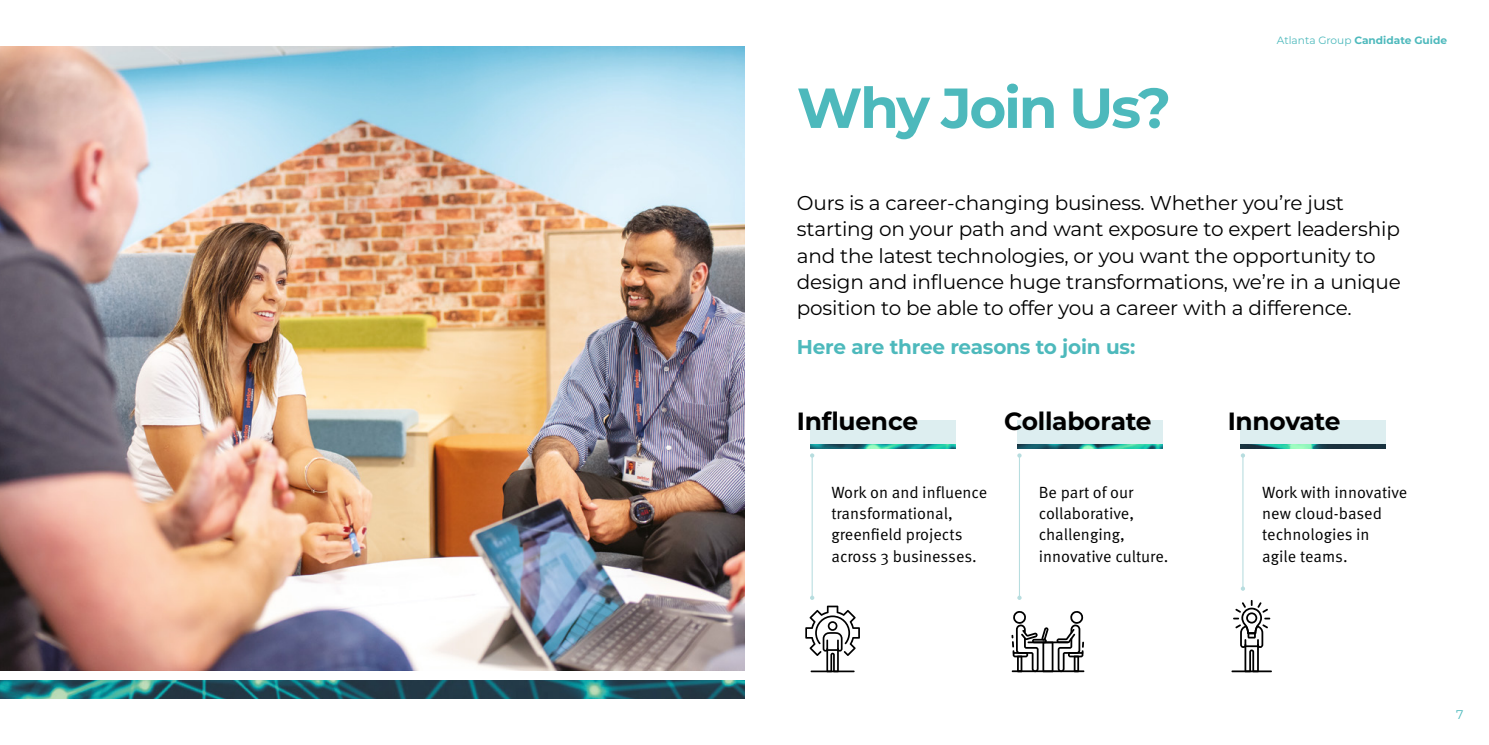
<style>
.page{position:relative;width:1489px;height:745px;background:#fff}
.page>*{position:absolute;margin:0;border:0;box-sizing:border-box;transform-origin:0 0}
.t1{font:700 56.25px "Montserrat";letter-spacing:-.04em;color:#4db9bc}
.t2{font:700 24.88px "Montserrat";letter-spacing:-.01em;color:#000}
.t3{font:20px/26.2px "Montserrat";letter-spacing:-.01em;color:#000}
.t4{font:700 20px "Montserrat";letter-spacing:-.01em;color:#4db9bc}
.t5{font:16.25px/21.2px "Meta Pro Norm";color:#000}
.t6{font:12.5px "Montserrat";color:#4db9bc}
.t7{font:700 10.62px "Montserrat";color:#4db9bc}
.s1{font-weight:400}
</style>
<div class="page">
<img style="left:0;top:46px;width:744px;height:624px">
<img style="left:0;top:680px;width:744px;height:18px">
<hr style="left:811px;top:455px;width:1px;height:142px;background:#b7dddf">
<svg style="left:810px;top:453px;width:4px;height:4px"></svg>
<svg style="left:810px;top:595px;width:4px;height:4px"></svg>
<hr style="left:1018px;top:455px;width:1px;height:142px;background:#b7dddf">
<svg style="left:1017px;top:453px;width:4px;height:4px"></svg>
<svg style="left:1017px;top:595px;width:4px;height:4px"></svg>
<hr style="left:1242px;top:455px;width:1px;height:133px;background:#b7dddf">
<div style="left:810px;top:420px;width:145px;height:24px;background:#ddeef0"></div>
<div style="left:1017px;top:420px;width:145px;height:24px;background:#ddeef0"></div>
<div style="left:1240px;top:420px;width:145px;height:24px;background:#ddeef0"></div>
<img style="left:810px;top:444px;width:145px;height:4px">
<img style="left:1240px;top:444px;width:145px;height:4px">
<img style="left:1017px;top:444px;width:145px;height:4px">
<svg style="left:1233px;top:600px;width:37px;height:70px"></svg>
<hr style="left:1231px;top:670px;width:40px;height:1px;background:#000">
<hr style="left:1011px;top:670px;width:73px;height:1px;background:#000">
<svg style="left:1011px;top:611px;width:72px;height:60px"></svg>
<svg style="left:805px;top:605px;width:54px;height:66px"></svg>
<hr style="left:810px;top:670px;width:44px;height:1px;background:#000">
<h1 class="t1" style="left:796px;top:67px;width:376px">Why Join Us?</h1>
<p class="t7" style="left:1276px;top:32px;width:172px"><span class="s1">Atlanta Group</span> Candidate Guide</p>
<p class="t3" style="left:796px;top:189px;width:605px">Ours is a career-changing business. Whether you’re just starting on your path and want exposure to expert leadership and the latest technologies, or you want the opportunity to design and influence huge transformations, we’re in a unique position to be able to offer you a career with a difference.</p>
<p class="t4" style="left:796px;top:332px;width:340px">Here are three reasons to join us:</p>
<p class="t2" style="left:796px;top:402px;width:123px">Influence</p>
<p class="t2" style="left:1004px;top:402px;width:149px">Collaborate</p>
<p class="t2" style="left:1227px;top:402px;width:114px">Innovate</p>
<p class="t5" style="left:831px;top:480px;width:157px">Work on and influence transformational, greenfield projects across 3 businesses.</p>
<p class="t5" style="left:1038px;top:480px;width:131px">Be part of our collaborative, challenging, innovative culture.</p>
<p class="t5" style="left:1261px;top:480px;width:147px">Work with innovative new cloud-based technologies in agile teams.</p>
<p class="t6" style="left:1455px;top:705px;width:9px">7</p>
</div>
